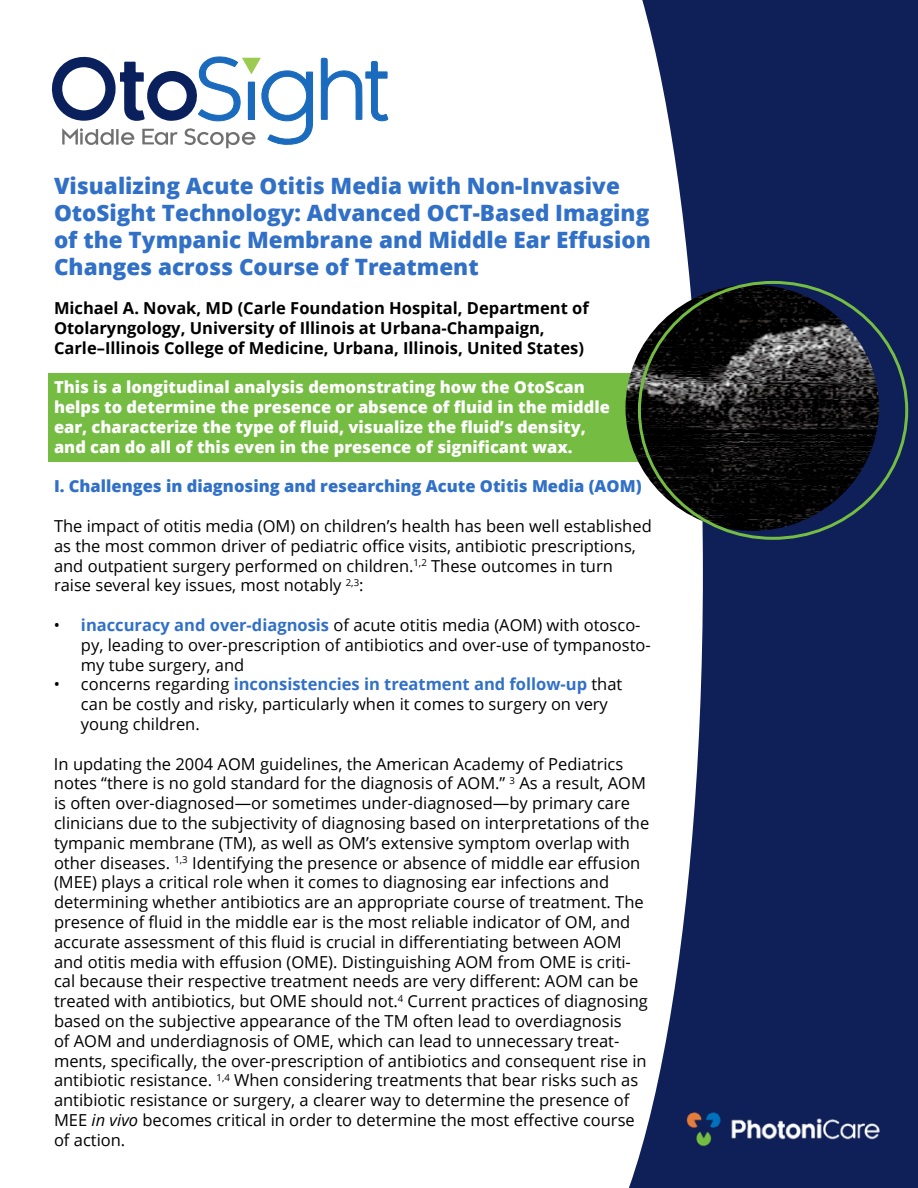
<style>
.page{position:relative;width:918px;height:1188px;background:#fff}
.page>*{position:absolute;margin:0;border:0;box-sizing:border-box;transform-origin:0 0}
.t1{font:800 22.5px/27px "Open Sans";color:#3170c7}
.t2{font:16.5px/19.8px "Open Sans";color:#000}
.t3{font:800 16.5px/19.8px "Open Sans";color:#fff}
.t4{font:700 16.5px/19.8px "Open Sans";color:#000}
.t5{font:800 16.5px "Open Sans";color:#3170c7}
.s1{font-weight:700;color:#3170c7}
.s2{font-style:italic}
</style>
<div class="page">
<div style="left:620px;top:0;width:298px;height:1188px;background:#0f2059"></div>
<svg style="left:396px;top:0;width:307px;height:1188px"></svg>
<div style="left:48px;top:374px;width:712px;height:88px;background:#75bc43"></div>
<svg style="left:320px;top:57px;width:69px;height:65px"></svg>
<svg style="left:51px;top:56px;width:262px;height:92px"></svg>
<img style="left:672px;top:1107px;width:208px;height:43px">
<img style="left:626px;top:285px;width:253px;height:246px">
<h1 class="t1" style="left:54px;top:171px;width:598px">Visualizing Acute Otitis Media with Non-Invasive OtoSight Technology: Advanced OCT-Based Imaging of the Tympanic Membrane and Middle Ear Effusion Changes across Course of Treatment</h1>
<p class="t4" style="left:54px;top:298px;width:536px">Michael A. Novak, MD (Carle Foundation Hospital, Department of<br>Otolaryngology, University of Illinois at Urbana-Champaign,<br>Carle–Illinois College of Medicine, Urbana, Illinois, United States)</p>
<p class="t3" style="left:54px;top:377px;width:557px">This is a longitudinal analysis demonstrating how the OtoScan helps to determine the presence or absence of fluid in the middle ear, characterize the type of fluid, visualize the fluid’s density, and can do all of this even in the presence of significant wax.</p>
<p class="t5" style="left:54px;top:474px;width:589px">I. Challenges in diagnosing and researching Acute Otitis Media (AOM)</p>
<p class="t2" style="left:54px;top:516px;width:599px">The impact of otitis media (OM) on children’s health has been well established as the most common driver of pediatric office visits, antibiotic prescriptions, and outpatient surgery performed on children.<sup>1,2</sup> These outcomes in turn raise several key issues, most notably <sup>2,3</sup>:</p>
<p class="t2" style="left:81px;top:615px;width:571px;text-indent:-27px">• <span class="s1">inaccuracy and over-diagnosis</span> of acute otitis media (AOM) with otosco&shy;py, leading to over-prescription of antibiotics and over-use of tympanosto&shy;my tube surgery, and</p>
<p class="t2" style="left:81px;top:674px;width:543px;text-indent:-27px">• concerns regarding <span class="s1">inconsistencies in treatment and follow-up</span> that can be costly and risky, particularly when it comes to surgery on very young children.</p>
<p class="t2" style="left:54px;top:753px;width:597px">In updating the 2004 AOM guidelines, the American Academy of Pediatrics notes “there is no gold standard for the diagnosis of AOM.” <sup>3</sup> As a result, AOM is often over-diagnosed—or sometimes under-diagnosed—by primary care clinicians due to the subjectivity of diagnosing based on interpretations of the tympanic membrane (TM), as well as OM’s extensive symptom overlap with other diseases. <sup>1,3</sup> Identifying the presence or absence of middle ear effusion (MEE) plays a critical role when it comes to diagnosing ear infections and determining whether antibiotics are an appropriate course of treatment. The presence of fluid in the middle ear is the most reliable indicator of OM, and accurate assessment of this fluid is crucial in differentiating between AOM and otitis media with effusion (OME). Distinguishing AOM from OME is criti&shy;cal because their respective treatment needs are very different: AOM can be treated with antibiotics, but OME should not.<sup>4</sup> Current practices of diagnosing based on the subjective appearance of the TM often lead to overdiagnosis<br>of AOM and underdiagnosis of OME, which can lead to unnecessary treat&shy;ments, specifically, the over-prescription of antibiotics and consequent rise in antibiotic resistance. <sup>1,4</sup> When considering treatments that bear risks such as antibiotic resistance or surgery, a clearer way to determine the presence of MEE <span class="s2">in vivo</span> becomes critical in order to determine the most effective course of action.</p>
</div>
